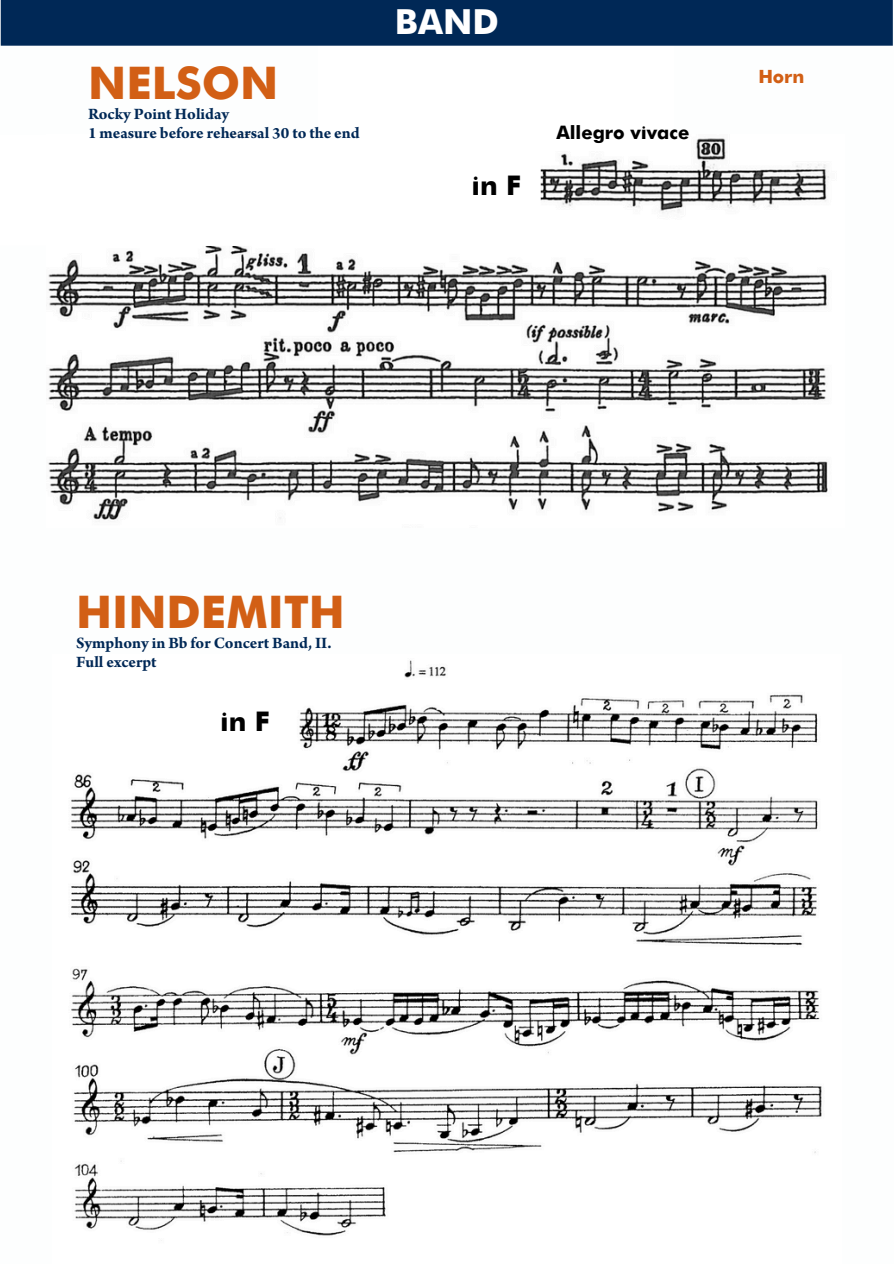
<style>
.page{position:relative;width:894px;height:1264px;background:#fff}
.page>*{position:absolute;margin:0;border:0;box-sizing:border-box;transform-origin:0 0}
.t1{font:700 44.85px "Futura";color:#d25f15}
.t2{font:700 34.5px "Futura";color:#fff}
.t3{font:700 27px "Futura";color:#000}
.t4{font:700 18.6px "Futura";color:#000}
.t5{font:700 18.3px "Futura";color:#d25f15}
.t6{font:700 16.8px "Arno Pro";color:#002856}
</style>
<div class="page">
<div style="left:1px;top:0;width:891px;height:46px;background:#002856"></div>
<img style="left:48px;top:138px;width:781px;height:382px">
<svg style="left:48px;top:138px;width:492px;height:108px"></svg>
<img style="left:71px;top:660px;width:751px;height:581px">
<svg style="left:263px;top:661px;width:141px;height:24px"></svg>
<svg style="left:153px;top:697px;width:141px;height:24px"></svg>
<p class="t2" style="left:394px;top:8px;width:106px">BAND</p>
<h4 class="t1" style="left:88px;top:65px;width:192px">NELSON</h4>
<p class="t5" style="left:758px;top:69px;width:47px">Horn</p>
<h4 class="t6" style="left:88px;top:108px;width:143px">Rocky Point Holiday</h4>
<p class="t6" style="left:88px;top:127px;width:273px">1 measure before rehearsal 30 to the end</p>
<h1 class="t4" style="left:556px;top:125px;width:134px">Allegro vivace</h1>
<p class="t3" style="left:471px;top:174px;width:51px">in F</p>
<p class="t1" style="left:76px;top:593px;width:270px">HINDEMITH</p>
<h3 class="t6" style="left:76px;top:636px;width:257px">Symphony in Bb for Concert Band, II.</h3>
<h1 class="t6" style="left:76px;top:655px;width:82px">Full excerpt</h1>
<p class="t3" style="left:220px;top:710px;width:51px">in F</p>
</div>
